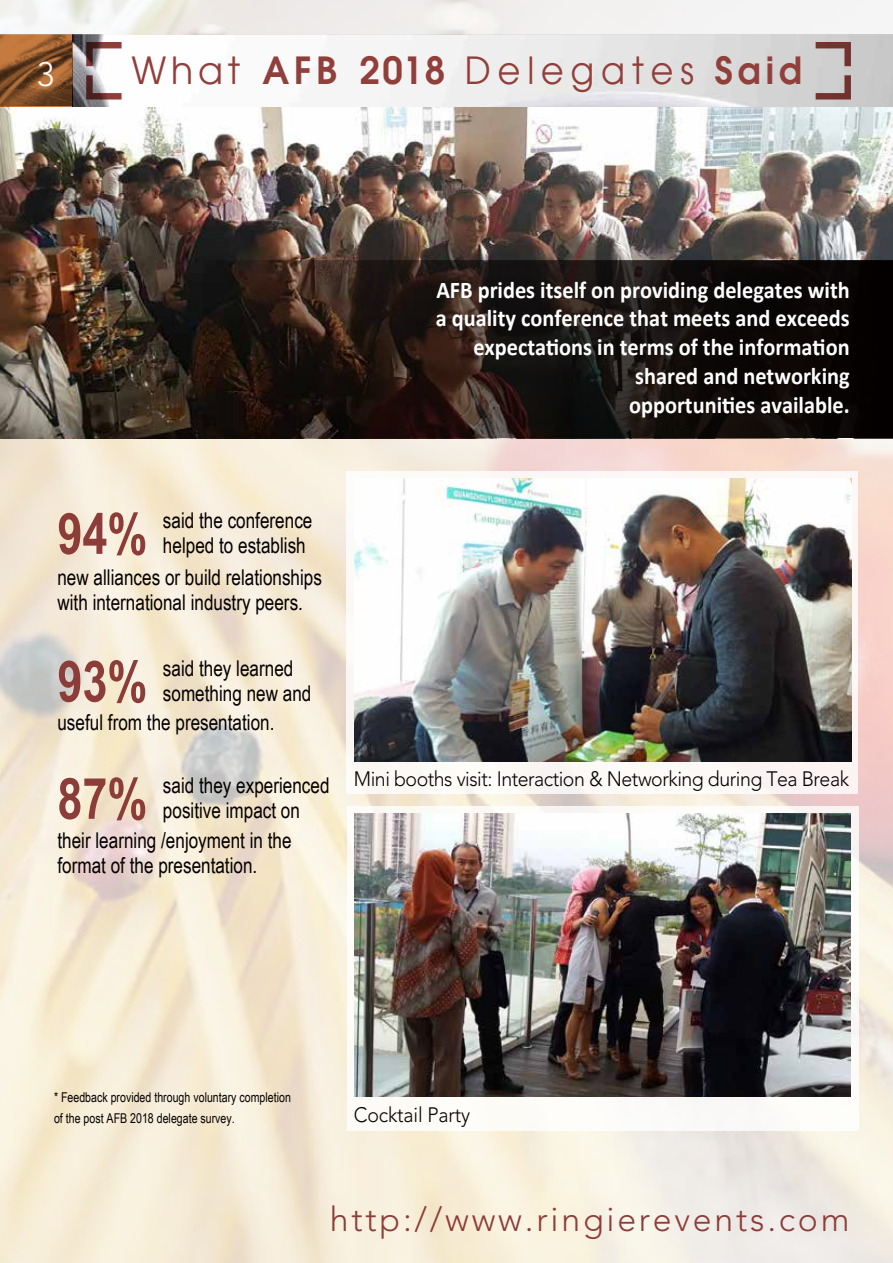
<style>
.page{position:relative;width:893px;height:1263px;background:#fff}
.page>*{position:absolute;margin:0;border:0;box-sizing:border-box;transform-origin:0 0}
.t1{font:700 57px "Arial Narrow";color:#8d3d39;scale:.96 1}
.t2{font:37.5px "Avant Garde";letter-spacing:.2em;color:#913f3b}
.t3{font:300 33.75px "Avenir LT Std";letter-spacing:.08em;color:#8d3d39}
.t4{font:300 33.6px "Avenir LT Std";color:#fff}
.t5{font:700 24px/28.8px "Calibri";color:#fff;text-align:right;scale:.93 1}
.t6{font:21.75px/25px "Arial Narrow";color:#040000;scale:.96 1}
.t7{font:300 20.7px "Avenir LT Std";letter-spacing:-.025em;color:#040000;scale:.94 1}
.t8{font:13.5px/21px "Arial Narrow";color:#040000;scale:.96 1}
.s1{font-weight:600}
</style>
<div class="page">
<div style="left:346px;top:471px;width:511px;height:323px;background:#fcf8f6"></div>
<div style="left:347px;top:807px;width:511px;height:324px;background:#fdfbf8"></div>
<img style="left:0;top:0;width:893px;height:439px">
<svg style="left:205px;top:263px;width:685px;height:172px;background:#1a120f"></svg>
<div style="left:202px;top:260px;width:691px;height:178px;border:2px solid #040000"></div>
<svg style="left:0;top:35px;width:72px;height:72px;background:#8b552c"></svg>
<svg style="left:86px;top:75px;width:36px;height:25px"></svg>
<svg style="left:86px;top:42px;width:36px;height:24px"></svg>
<svg style="left:816px;top:75px;width:35px;height:25px"></svg>
<svg style="left:816px;top:42px;width:35px;height:24px"></svg>
<img style="left:354px;top:478px;width:497px;height:283px">
<img style="left:355px;top:813px;width:496px;height:283px">
<h3 class="t4" style="left:37px;top:55px;width:19px">3</h3>
<h2 class="t2" style="left:132px;top:48px;width:672px">What <span class="s1">AFB 2018</span> Delegates <span class="s1">Said</span></h2>
<p class="t5" style="left:436px;top:275px;width:447px">AFB prides itself on providing delegates with a quality conference that meets and exceeds expectations in terms of the information shared and networking<br>opportunities available.</p>
<h1 class="t1" style="left:57px;top:491px;width:95px">94%</h1>
<p class="t6" style="left:163px;top:507px;width:157px">said the conference helped to establish</p>
<p class="t6" style="left:57px;top:564px;width:277px">new alliances or build relationships with international industry peers.</p>
<h1 class="t1" style="left:57px;top:638px;width:95px">93%</h1>
<p class="t6" style="left:163px;top:655px;width:156px">said they learned something new and</p>
<p class="t6" style="left:57px;top:708px;width:228px">useful from the presentation.</p>
<h1 class="t1" style="left:57px;top:756px;width:95px">87%</h1>
<p class="t6" style="left:163px;top:772px;width:175px">said they experienced positive impact on</p>
<p class="t6" style="left:57px;top:827px;width:245px">their learning /enjoyment in the format of the presentation.</p>
<p class="t7" style="left:354px;top:767px;width:528px">Mini booths visit: Interaction &amp; Networking during Tea Break</p>
<p class="t8" style="left:54px;top:1086px;width:248px">* Feedback provided through voluntary completion of the post AFB 2018 delegate survey.</p>
<p class="t7" style="left:354px;top:1103px;width:125px">Cocktail Party</p>
<h3 class="t3" style="left:330px;top:1199px;width:521px">http://www.ringierevents.com</h3>
</div>
